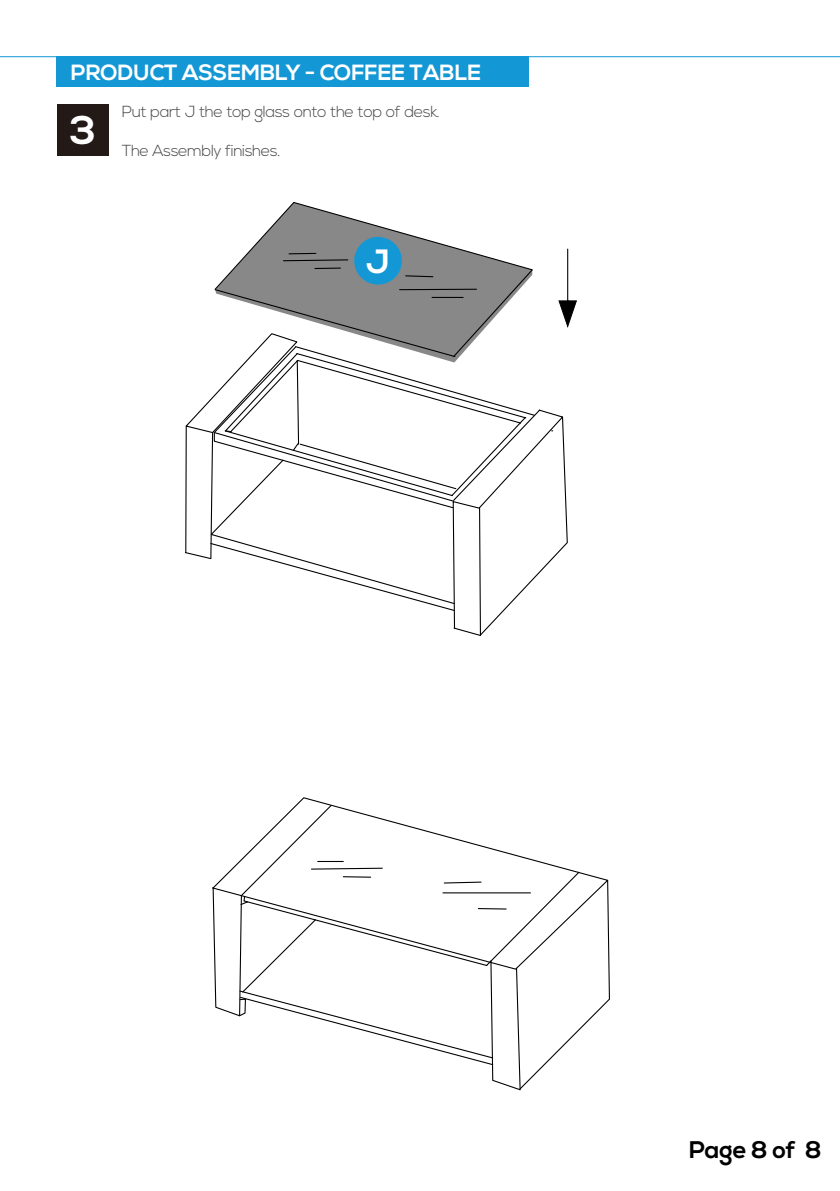
<style>
.page{position:relative;width:840px;height:1191px;background:#fff}
.page>*{position:absolute;margin:0;border:0;box-sizing:border-box;transform-origin:0 0}
.t1{font:700 40px "Nexa";color:#fff}
.t2{font:700 33.6px "Nexa";color:#fff}
.t3{font:700 24px "Nexa";color:#000}
.t4{font:700 22px "Nexa";color:#fff}
.t5{font:300 16px "Nexa";letter-spacing:-.03em;color:#474443}
</style>
<div class="page">
<hr style="left:0;top:56px;width:839px;height:1px;background:#1497d5">
<div style="left:57px;top:56px;width:472px;height:31px;background:#1497d5"></div>
<div style="left:57px;top:104px;width:51px;height:52px;background:#231916"></div>
<svg style="left:215px;top:202px;width:318px;height:86px"></svg>
<svg style="left:282px;top:253px;width:67px;height:9px"></svg>
<hr style="left:315px;top:267px;width:25px;height:2px;background:#000">
<svg style="left:404px;top:275px;width:30px;height:3px"></svg>
<hr style="left:567px;top:249px;width:1px;height:53px;background:#000">
<svg style="left:184px;top:288px;width:393px;height:348px"></svg>
<div style="left:354px;top:237px;width:47px;height:47px;background:#1497d5;border-radius:50%"></div>
<svg style="left:212px;top:804px;width:398px;height:287px"></svg>
<p class="t4" style="left:71px;top:59px;width:412px">PRODUCT ASSEMBLY - COFFEE TABLE</p>
<p class="t1" style="left:70px;top:107px;width:28px">3</p>
<p class="t5" style="left:122px;top:103px;width:319px">Put part J the top glass onto the top of desk.</p>
<p class="t5" style="left:122px;top:141px;width:160px">The Assembly finishes.</p>
<p class="t2" style="left:366px;top:242px;width:25px">J</p>
<p class="t3" style="left:689px;top:1135px;width:134px">Page 8 of 8</p>
</div>
